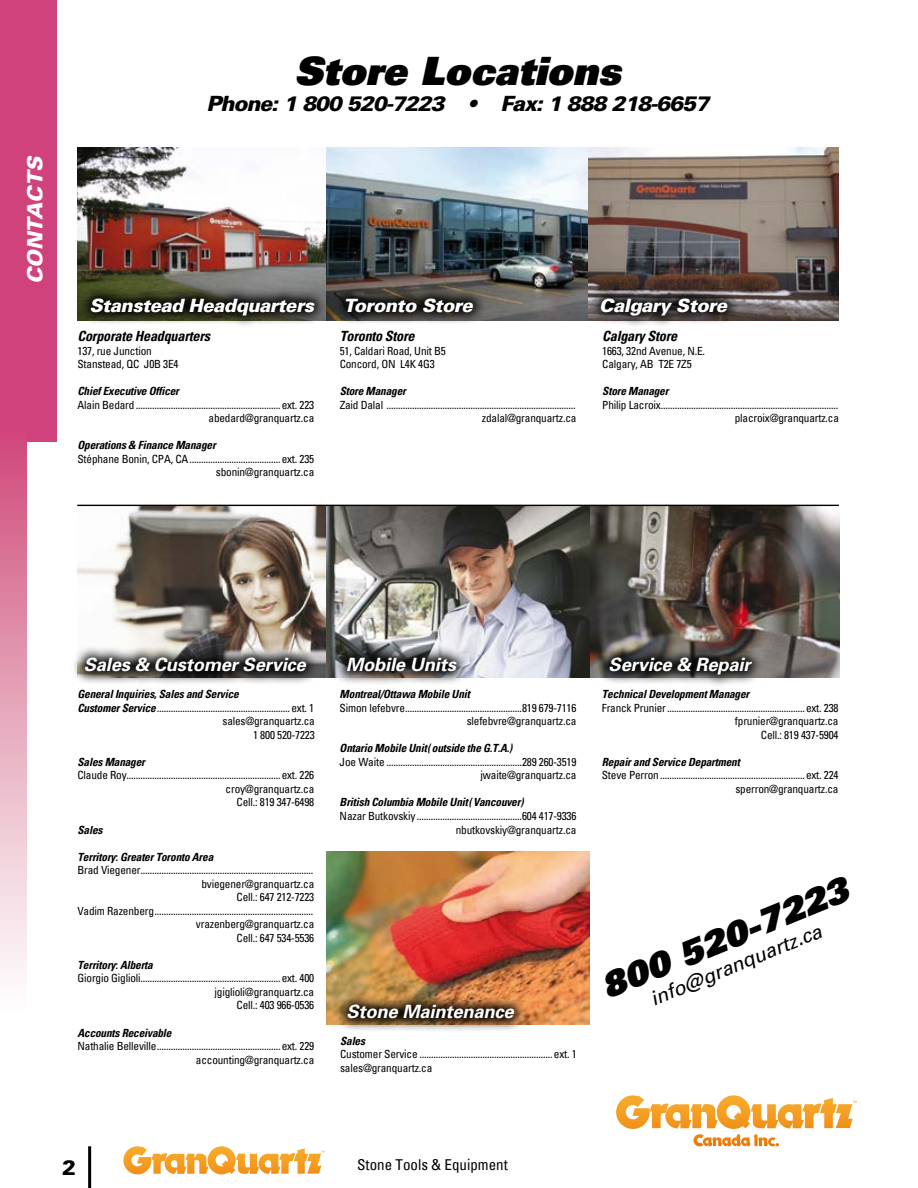
<style>
.page{position:relative;width:918px;height:1188px;background:#fff}
.page>*{position:absolute;margin:0;border:0;box-sizing:border-box;transform-origin:0 0}
.t1{font:italic 900 39px "Univers";color:#000}
.t2{font:italic 900 33.9px "Univers";color:#000}
.t3{font:italic 900 21px "Univers";letter-spacing:-.05em;color:#000}
.t4{font:italic 900 21px "Univers";color:#fff}
.t5{font:900 21px "Univers";color:#000}
.t6{font:italic 19.8px "Univers";color:#000}
.t7{font:italic 700 18.3px "Univers";letter-spacing:-.01em;color:#fff}
.t8{font:italic 900 18.3px "Univers";letter-spacing:-.025em;color:#fff}
.t9{font:condensed 15px "Univers";color:#000}
.t10{font:italic 700 condensed 14.1px "Univers";letter-spacing:-.015em;color:#000}
.t11{font:condensed 11.25px/13.5px "Univers";letter-spacing:-.015em;color:#000;text-align:right}
.t12{font:italic 700 condensed 11.25px "Univers";letter-spacing:-.015em;color:#000}
.s1{font-weight:700;font-style:italic}
</style>
<div class="page">
<hr style="left:88px;top:1146px;width:3px;height:42px;background:#000">
<svg style="left:123px;top:1146px;width:202px;height:29px"></svg>
<div style="left:0;top:0;width:56px;height:441px;background:#d0427b"></div>
<svg style="left:0;top:441px;width:26px;height:534px;background:#e5a3ba"></svg>
<img style="left:77px;top:147px;width:761px;height:174px">
<img style="left:78px;top:506px;width:762px;height:172px">
<img style="left:327px;top:851px;width:262px;height:174px">
<svg style="left:77px;top:285px;width:251px;height:41px;background:#4c4e42"></svg>
<svg style="left:74px;top:645px;width:246px;height:39px;background:#737270"></svg>
<svg style="left:596px;top:645px;width:170px;height:41px;background:#605e5c"></svg>
<svg style="left:334px;top:645px;width:136px;height:39px;background:#6d6d6d"></svg>
<img style="left:334px;top:992px;width:194px;height:39px">
<svg style="left:332px;top:285px;width:154px;height:38px;background:#423f3b"></svg>
<svg style="left:588px;top:285px;width:152px;height:41px;background:#575150"></svg>
<svg style="left:616px;top:1095px;width:241px;height:52px"></svg>
<hr style="left:77px;top:505px;width:762px;height:1px;background:#000">
<h3 class="t4" style="left:22px;top:284px;width:131px;rotate:-90deg">CONTACTS</h3>
<h1 class="t1" style="left:295px;top:46px;width:328px">Store Locations</h1>
<h3 class="t3" style="left:206px;top:90px;width:504px">Phone: 1 800 520-7223 • Fax: 1 888 218-6657</h3>
<h3 class="t8" style="left:89px;top:294px;width:226px">Stanstead Headquarters</h3>
<p class="t10" style="left:78px;top:327px;width:134px">Corporate Headquarters</p>
<p class="t11" style="left:78px;top:344px;width:103px;text-align:left">137, rue Junction<br>Stanstead, QC J0B 3E4</p>
<p class="t12" style="left:78px;top:384px;width:103px">Chief Executive Officer</p>
<p class="t11" style="left:78px;top:398px;width:238px">Alain Bedard..............................................................ext. 223 abedard@granquartz.ca</p>
<p class="t12" style="left:78px;top:438px;width:140px">Operations &amp; Finance Manager</p>
<p class="t11" style="left:78px;top:452px;width:238px">Stéphane Bonin, CPA, CA.......................................ext. 235 sbonin@granquartz.ca</p>
<h3 class="t8" style="left:344px;top:294px;width:131px">Toronto Store</h3>
<h3 class="t8" style="left:599px;top:294px;width:129px">Calgary Store</h3>
<p class="t10" style="left:340px;top:327px;width:76px">Toronto Store</p>
<p class="t11" style="left:340px;top:344px;width:108px;text-align:left">51, Caldari Road, Unit B5<br>Concord, ON L4K 4G3</p>
<p class="t12" style="left:340px;top:384px;width:68px">Store Manager</p>
<p class="t11" style="left:340px;top:398px;width:238px">Zaid Dalal ................................................................................. zdalal@granquartz.ca</p>
<p class="t10" style="left:602px;top:327px;width:76px">Calgary Store</p>
<p class="t11" style="left:602px;top:344px;width:104px;text-align:left">1663, 32nd Avenue, N.E.<br>Calgary, AB T2E 7Z5</p>
<p class="t12" style="left:602px;top:384px;width:68px">Store Manager</p>
<p class="t11" style="left:602px;top:398px;width:238px">Philip Lacroix............................................................................ placroix@granquartz.ca</p>
<h3 class="t7" style="left:84px;top:654px;width:223px">Sales &amp; Customer Service</h3>
<h3 class="t7" style="left:346px;top:654px;width:111px">Mobile Units</h3>
<h3 class="t7" style="left:609px;top:654px;width:143px">Service &amp; Repair</h3>
<p class="t12" style="left:78px;top:687px;width:163px">General Inquiries, Sales and Service</p>
<p class="t11" style="left:78px;top:701px;width:238px"><span class="s1">Customer Service</span>.........................................................ext. 1</p>
<p class="t11" style="left:223px;top:714px;width:94px">sales@granquartz.ca</p>
<p class="t11" style="left:253px;top:728px;width:63px">1 800 520-7223</p>
<p class="t12" style="left:78px;top:755px;width:69px">Sales Manager</p>
<p class="t11" style="left:78px;top:768px;width:238px">Claude Roy..................................................................ext. 226 croy@granquartz.ca<br>Cell.: 819 347-6498</p>
<p class="t12" style="left:78px;top:823px;width:27px">Sales</p>
<p class="t12" style="left:78px;top:850px;width:137px">Territory: Greater Toronto Area</p>
<p class="t11" style="left:78px;top:863px;width:238px">Brad Viegener.......................................................................... bviegener@granquartz.ca<br>Cell.: 647 212-7223<br>Vadim Razenberg.................................................................... vrazenberg@granquartz.ca<br>Cell.: 647 534-5536</p>
<p class="t12" style="left:78px;top:958px;width:77px">Territory: Alberta</p>
<p class="t11" style="left:78px;top:971px;width:238px">Giorgio Giglioli............................................................ext. 400 jgiglioli@granquartz.ca<br>Cell.: 403 966-0536</p>
<p class="t12" style="left:78px;top:1026px;width:96px">Accounts Receivable</p>
<p class="t11" style="left:78px;top:1039px;width:238px">Nathalie Belleville.....................................................ext. 229 accounting@granquartz.ca</p>
<p class="t12" style="left:340px;top:687px;width:132px">Montreal/Ottawa Mobile Unit</p>
<p class="t11" style="left:340px;top:701px;width:238px">Simon lefebvre..................................................819 679-7116 slefebvre@granquartz.ca</p>
<p class="t12" style="left:340px;top:741px;width:174px">Ontario Mobile Unit (outside the G.T.A.)</p>
<p class="t11" style="left:340px;top:755px;width:238px">Joe Waite ..........................................................289 260-3519 jwaite@granquartz.ca</p>
<p class="t12" style="left:340px;top:796px;width:185px">British Columbia Mobile Unit (Vancouver)</p>
<p class="t11" style="left:340px;top:809px;width:238px">Nazar Butkovskiy .............................................604 417-9336 nbutkovskiy@granquartz.ca</p>
<h3 class="t7" style="left:346px;top:1001px;width:169px">Stone Maintenance</h3>
<p class="t12" style="left:340px;top:1034px;width:27px">Sales</p>
<p class="t11" style="left:340px;top:1047px;width:238px;text-align:left">Customer Service .........................................................ext. 1 sales@granquartz.ca</p>
<p class="t12" style="left:602px;top:687px;width:149px">Technical Development Manager</p>
<p class="t11" style="left:602px;top:701px;width:238px">Franck Prunier...........................................................ext. 238 fprunier@granquartz.ca<br>Cell.: 819 437-5904</p>
<p class="t12" style="left:602px;top:755px;width:140px">Repair and Service Department</p>
<p class="t11" style="left:602px;top:768px;width:238px">Steve Perron..............................................................ext. 224 sperron@granquartz.ca</p>
<h2 class="t2" style="left:594px;top:967px;width:265px;rotate:-22deg">800 520-7223</h2>
<h3 class="t6" style="left:647px;top:988px;width:185px;rotate:-22deg">info@granquartz.ca</h3>
<h3 class="t5" style="left:62px;top:1155px;width:16px">2</h3>
<h3 class="t9" style="left:357px;top:1155px;width:152px">Stone Tools &amp; Equipment</h3>
</div>
